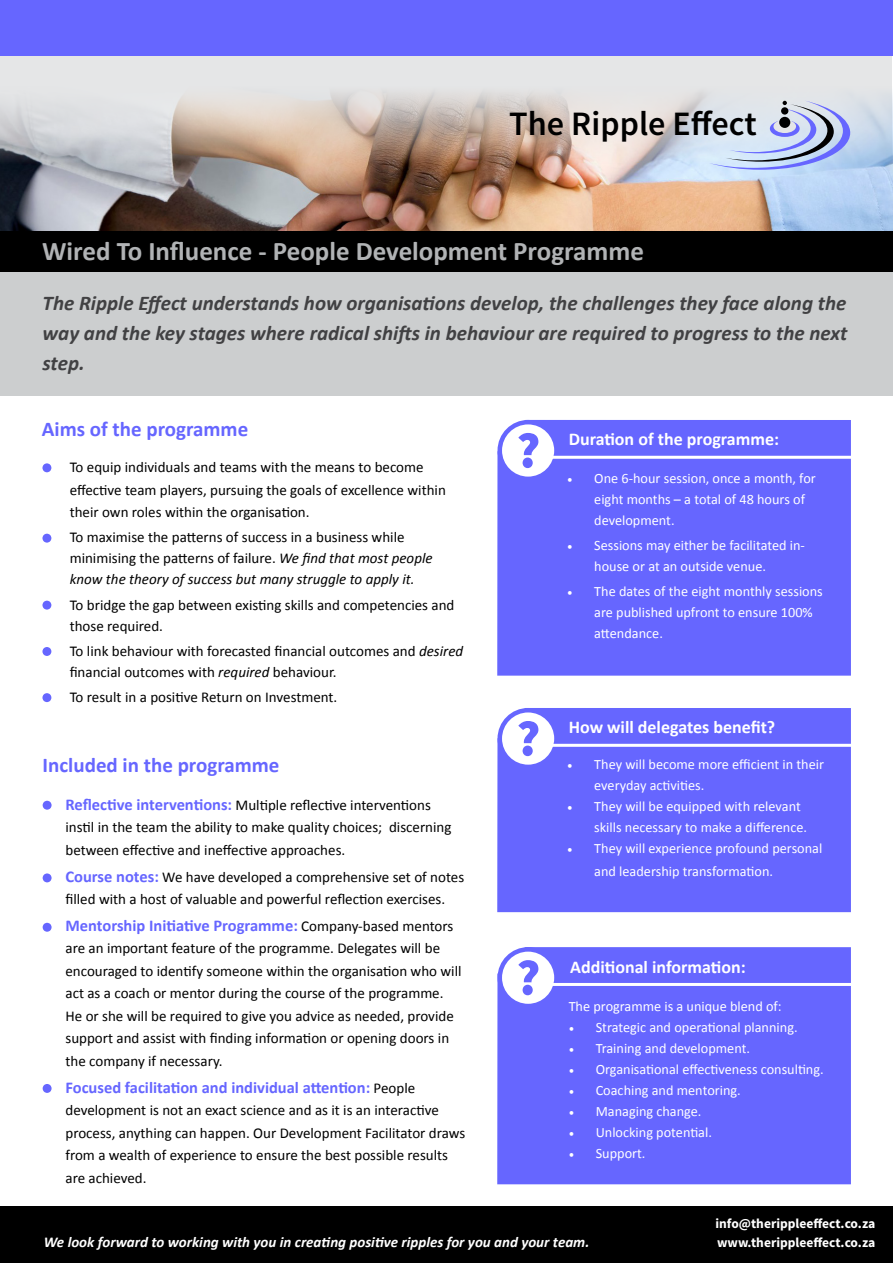
<style>
.page{position:relative;width:893px;height:1263px;background:#fff}
.page>*{position:absolute;margin:0;border:0;box-sizing:border-box;transform-origin:0 0}
.t1{font:900 50.7px "Source Sans Pro";color:#66f}
.t2{font:600 34.2px "Source Sans Pro";color:#000}
.t3{font:700 27px "Calibri";color:#b1b3b5}
.t4{font:italic 700 21px/30px "Calibri";color:#414143;text-align:justify}
.t5{font:700 21px "Calibri";color:#66f}
.t6{font:700 18px "Calibri";color:#fff}
.t7{font:700 16.5px "Calibri";color:#66f}
.t8{font:15px/22.5px "Calibri";color:#000}
.t9{font:italic 700 15px "Calibri";color:#fff}
.t10{font:14.25px/21px "Calibri";color:#fff}
.t11{font:700 13.5px "Source Sans Pro";color:#fff}
.s1{font-style:italic}
.s2{font-weight:700;font-size:16.5px;color:#66f}
.s3{font-weight:400;font-size:15px;color:#000}
.s4{font-family:"Minion Pro"}
</style>
<div class="page">
<svg style="left:43px;top:801px;width:9px;height:9px"></svg>
<svg style="left:43px;top:873px;width:9px;height:9px"></svg>
<svg style="left:43px;top:923px;width:9px;height:9px"></svg>
<svg style="left:43px;top:1084px;width:9px;height:9px"></svg>
<img style="left:0;top:38px;width:893px;height:194px">
<div style="left:0;top:272px;width:893px;height:123px;background:#cccecf"></div>
<div style="left:0;top:232px;width:893px;height:40px;background:#000"></div>
<div style="left:0;top:0;width:892px;height:55px;background:#66f"></div>
<svg style="left:709px;top:101px;width:141px;height:69px;background:#bcc7e4"></svg>
<div style="left:497px;top:708px;width:354px;height:204px;background:#66f"></div>
<div style="left:500px;top:710px;width:56px;height:57px;background:#fff;border-radius:50%"></div>
<div style="left:497px;top:708px;width:62px;height:61px;border:4px solid #66f;border-radius:50%"></div>
<hr style="left:540px;top:744px;width:327px;height:3px;background:#fff">
<div style="left:0;top:1206px;width:892px;height:57px;background:#000"></div>
<div style="left:497px;top:420px;width:354px;height:256px;background:#66f"></div>
<div style="left:500px;top:422px;width:56px;height:57px;background:#fff;border-radius:50%"></div>
<div style="left:497px;top:420px;width:62px;height:61px;border:4px solid #66f;border-radius:50%"></div>
<hr style="left:540px;top:456px;width:327px;height:3px;background:#fff">
<div style="left:497px;top:947px;width:354px;height:237px;background:#66f"></div>
<div style="left:500px;top:949px;width:56px;height:57px;background:#fff;border-radius:50%"></div>
<div style="left:497px;top:947px;width:62px;height:61px;border:4px solid #66f;border-radius:50%"></div>
<hr style="left:540px;top:983px;width:327px;height:3px;background:#fff">
<svg style="left:42px;top:463px;width:9px;height:9px"></svg>
<svg style="left:42px;top:534px;width:9px;height:9px"></svg>
<svg style="left:42px;top:601px;width:9px;height:9px"></svg>
<svg style="left:42px;top:647px;width:9px;height:9px"></svg>
<svg style="left:42px;top:693px;width:9px;height:9px"></svg>
<h2 class="t2" style="left:509px;top:102px;width:249px">The Ripple Effect</h2>
<h3 class="t3" style="left:42px;top:234px;width:603px">Wired To Influence - People Development Programme</h3>
<h3 class="t4" style="left:43px;top:288px;width:806px">The Ripple Effect understands how organisations develop, the challenges they face along the way and the key stages where radical shifts in behaviour are required to progress to the next step.</h3>
<h3 class="t5" style="left:42px;top:415px;width:208px">Aims of the programme</h3>
<p class="t8" style="left:70px;top:456px;width:378px">To equip individuals and teams with the means to become effective team players, pursuing the goals of excellence within their own roles within the organisation.</p>
<p class="t8" style="left:70px;top:527px;width:364px;line-height:21px">To maximise the patterns of success in a business while minimising the patterns of failure. <span class="s1">We find that most people know the theory of success but many struggle to apply it.</span></p>
<p class="t8" style="left:70px;top:594px;width:386px;line-height:21px">To bridge the gap between existing skills and competencies and those required.</p>
<p class="t8" style="left:70px;top:640px;width:395px;line-height:21px">To link behaviour with forecasted financial outcomes and <span class="s1">desired </span>financial outcomes with <span class="s1">required</span> behaviour.</p>
<p class="t8" style="left:70px;top:686px;width:269px">To result in a positive Return on Investment.</p>
<h3 class="t5" style="left:43px;top:751px;width:238px">Included in the programme</h3>
<p class="t8" style="left:65px;top:794px;width:388px"><span class="s2">Reflective interventions:</span> Multiple reflective interventions instil in the team the ability to make quality choices; discerning between effective and ineffective approaches.</p>
<p class="t8" style="left:65px;top:865px;width:400px"><span class="s2">Course notes:</span> We have developed a comprehensive set of notes filled with a host of valuable and powerful reflection exercises.</p>
<p class="t7" style="left:65px;top:915px;width:389px">Mentorship Initiative Programme: <span class="s3">Company-based mentors</span></p>
<p class="t8" style="left:65px;top:937px;width:398px">are an important feature of the programme. Delegates will be encouraged to identify someone within the organisation who will act as a coach or mentor during the course of the programme.<br>He or she will be required to give you advice as needed, provide support and assist with finding information or opening doors in the company if necessary.</p>
<p class="t7" style="left:65px;top:1077px;width:351px">Focused facilitation and individual attention: <span class="s3">People</span></p>
<p class="t8" style="left:65px;top:1099px;width:401px">development is not an exact science and as it is an interactive process, anything can happen. Our Development Facilitator draws from a wealth of experience to ensure the best possible results are achieved.</p>
<h1 class="t1" style="left:516px;top:418px;width:26px">?</h1>
<p class="t6" style="left:569px;top:428px;width:212px">Duration of the programme:</p>
<p class="t10" style="left:594px;top:467px;width:223px;text-indent:-27px"><span class="s4">•</span> One 6-hour session, once a month, for eight months – a total of 48 hours of development.</p>
<p class="t10" style="left:594px;top:535px;width:212px;text-indent:-27px"><span class="s4">•</span> Sessions may either be facilitated in&shy;house or at an outside venue.</p>
<p class="t10" style="left:594px;top:581px;width:230px;text-indent:-27px"><span class="s4">•</span> The dates of the eight monthly sessions are published upfront to ensure 100% attendance.</p>
<h1 class="t1" style="left:516px;top:706px;width:26px">?</h1>
<p class="t6" style="left:569px;top:716px;width:208px">How will delegates benefit?</p>
<p class="t10" style="left:594px;top:754px;width:231px;text-indent:-27px"><span class="s4">•</span> They will become more efficient in their everyday activities.</p>
<p class="t10" style="left:594px;top:796px;width:214px;text-indent:-27px"><span class="s4">•</span> They will be equipped with relevant skills necessary to make a difference.</p>
<p class="t10" style="left:594px;top:837px;width:230px;line-height:22.5px;text-indent:-27px"><span class="s4">•</span> They will experience profound personal and leadership transformation.</p>
<h1 class="t1" style="left:516px;top:945px;width:26px">?</h1>
<p class="t6" style="left:570px;top:956px;width:177px">Additional information:</p>
<p class="t10" style="left:569px;top:995px;width:215px">The programme is a unique blend of:</p>
<p class="t10" style="left:569px;top:1016px;width:230px"><span class="s4">•</span> Strategic and operational planning.</p>
<p class="t10" style="left:569px;top:1037px;width:183px"><span class="s4">•</span> Training and development.</p>
<p class="t10" style="left:569px;top:1058px;width:257px"><span class="s4">•</span> Organisational effectiveness consulting.</p>
<p class="t10" style="left:569px;top:1079px;width:174px"><span class="s4">•</span> Coaching and mentoring.</p>
<p class="t10" style="left:569px;top:1100px;width:134px"><span class="s4">•</span> Managing change.</p>
<p class="t10" style="left:569px;top:1121px;width:145px"><span class="s4">•</span> Unlocking potential.</p>
<p class="t10" style="left:569px;top:1142px;width:78px"><span class="s4">•</span> Support.</p>
<p class="t11" style="left:715px;top:1215px;width:161px">info@therippleeffect.co.za</p>
<p class="t9" style="left:44px;top:1232px;width:547px">We look forward to working with you in creating positive ripples for you and your team.</p>
<p class="t11" style="left:717px;top:1234px;width:160px">www.therippleeffect.co.za</p>
</div>
